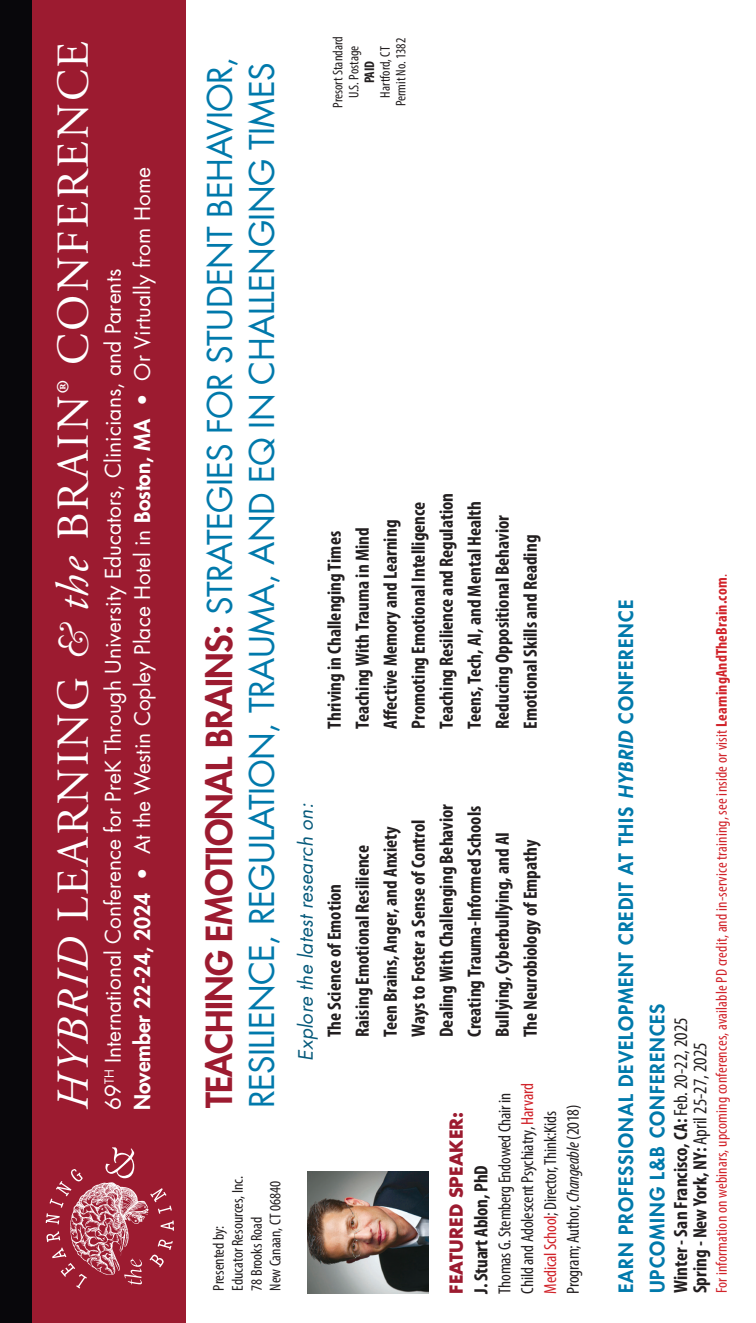
<style>
.page{position:relative;width:756px;height:1323px;background:#fff}
.page>*{position:absolute;margin:0;border:0;box-sizing:border-box;transform-origin:0 0}
.Topic_Group_Title_-_no_rule{font:45.5px "Adobe Garamond Pro";letter-spacing:.045em;color:#fff}
.Workshop__each_title{font:33.25px "Futura Std";letter-spacing:-.02em;color:#0079ab}
.Topic_Author_Description{font:21px "Futura Std";color:#fff}
.Topic__each_title{font:21px "Futura Std";color:#fff}
.Topic__each_title-2{font:800 21px "Futura Std";color:#fff}
.Paragraph_Style_6{font:700 condensed 19.25px "Myriad Pro";color:#231f20}
.t1{font:800 19.25px "Futura Std";letter-spacing:.05em;color:#0079ab}
.t2{font:italic 19.25px "Futura Std";letter-spacing:.01em;color:#075a7b}
.Paragraph_Style_6-2{font:condensed 17.5px/22.8px "Myriad Pro";letter-spacing:-.01em;color:#231f20}
.Paragraph_Style_6-3{font:700 17.5px "Futura Std";color:#9c1b30}
.t3{font:condensed 15.75px "Myriad Pro";letter-spacing:.01em;color:#d1232a}
.t4{font:condensed 15.75px "Myriad Pro";color:#231f20}
.t5{font:condensed 14px "Myriad Pro";color:#231f20}
.t6{font:700 condensed 14px "Myriad Pro";color:#231f20}
.s1{font-style:italic}
.s2{font-family:"Bernhard Modern Std";font-style:italic}
.s3{font-weight:800}
.s4{font-weight:800;font-size:35px;color:#9c1b30}
.s5{color:#d1232a}
.s6{font-weight:700}
.s7{font-weight:400}
</style>
<div class="page">
<div style="left:32px;top:0;width:154px;height:1323px;background:#9c1b30"></div>
<div style="left:0;top:0;width:32px;height:1323px;background:#08070b"></div>
<img style="left:307px;top:1172px;width:122px;height:122px">
<img style="left:70px;top:1183px;width:50px;height:92px">
<svg style="left:52px;top:1248px;width:35px;height:40px"></svg>
<svg style="left:46px;top:1231px;width:14px;height:11px"></svg>
<svg style="left:46px;top:1169px;width:37px;height:55px"></svg>
<svg style="left:150px;top:1239px;width:23px;height:28px"></svg>
<svg style="left:161px;top:1221px;width:13px;height:10px"></svg>
<svg style="left:150px;top:1188px;width:22px;height:26px"></svg>
<svg style="left:124px;top:1259px;width:18px;height:25px"></svg>
<svg style="left:105px;top:1147px;width:29px;height:31px"></svg>
<p class="Topic_Group_Title_-_no_rule" style="left:46px;top:1110px;width:1070px;rotate:-90deg"><span class="s1">HYBRID</span> LEARNING <span class="s2">&amp;</span> <span class="s1">the</span> BRAIN® CONFERENCE</p>
<p class="Topic__each_title" style="left:129px;top:880px;width:714px;rotate:-90deg">• At the Westin Copley Place Hotel in <span class="s3">Boston, MA</span> • Or Virtually from Home</p>
<p class="Topic_Author_Description" style="left:100px;top:1110px;width:842px;rotate:-90deg">69<sup>TH</sup> International Conference for PreK Through University Educators, Clinicians, and Parents</p>
<p class="Topic__each_title-2" style="left:129px;top:1110px;width:219px;rotate:-90deg">November 22-24, 2024</p>
<p class="Workshop__each_title" style="left:199px;top:1108px;width:1054px;rotate:-90deg"><span class="s4">TEACHING EMOTIONAL BRAINS:</span> STRATEGIES FOR STUDENT BEHAVIOR,</p>
<p class="Workshop__each_title" style="left:241px;top:1108px;width:1047px;rotate:-90deg">RESILIENCE, REGULATION, TRAUMA, AND EQ IN CHALLENGING TIMES</p>
<p class="t4" style="left:228px;top:1291px;width:116px;rotate:-90deg">Educator Resources, Inc.</p>
<p class="t4" style="left:247px;top:1291px;width:76px;rotate:-90deg">78 Brooks Road</p>
<p class="t4" style="left:209px;top:1291px;width:67px;rotate:-90deg">Presented by:</p>
<p class="t4" style="left:266px;top:1291px;width:111px;rotate:-90deg">New Canaan, CT 06840</p>
<p class="t5" style="left:330px;top:108px;width:73px;rotate:-90deg">Presort Standard</p>
<p class="t5" style="left:345px;top:98px;width:54px;rotate:-90deg">U.S. Postage</p>
<p class="t5" style="left:377px;top:98px;width:53px;rotate:-90deg">Hartford, CT</p>
<p class="t5" style="left:393px;top:106px;width:70px;rotate:-90deg">Permit No. 1382</p>
<p class="t6" style="left:361px;top:83px;width:24px;rotate:-90deg">PAID</p>
<p class="Paragraph_Style_6" style="left:323px;top:729px;width:199px;rotate:-90deg">Thriving in Challenging Times</p>
<p class="Paragraph_Style_6" style="left:351px;top:729px;width:203px;rotate:-90deg">Teaching With Trauma in Mind</p>
<p class="Paragraph_Style_6" style="left:379px;top:729px;width:210px;rotate:-90deg">Affective Memory and Learning</p>
<p class="Paragraph_Style_6" style="left:407px;top:729px;width:228px;rotate:-90deg">Promoting Emotional Intelligence</p>
<p class="Paragraph_Style_6" style="left:435px;top:729px;width:237px;rotate:-90deg">Teaching Resilience and Regulation</p>
<p class="Paragraph_Style_6" style="left:463px;top:729px;width:229px;rotate:-90deg">Teens, Tech, AI, and Mental Health</p>
<p class="Paragraph_Style_6" style="left:491px;top:729px;width:215px;rotate:-90deg">Reducing Oppositional Behavior</p>
<p class="Paragraph_Style_6" style="left:519px;top:729px;width:195px;rotate:-90deg">Emotional Skills and Reading</p>
<p class="t2" style="left:294px;top:1061px;width:259px;rotate:-90deg">Explore the latest research on:</p>
<p class="Paragraph_Style_6" style="left:322px;top:1037px;width:155px;rotate:-90deg">The Science of Emotion</p>
<p class="Paragraph_Style_6" style="left:350px;top:1037px;width:193px;rotate:-90deg">Raising Emotional Resilience</p>
<p class="Paragraph_Style_6" style="left:378px;top:1037px;width:212px;rotate:-90deg">Teen Brains, Anger, and Anxiety</p>
<p class="Paragraph_Style_6" style="left:406px;top:1037px;width:219px;rotate:-90deg">Ways to Foster a Sense of Control</p>
<p class="Paragraph_Style_6" style="left:434px;top:1037px;width:235px;rotate:-90deg">Dealing With Challenging Behavior</p>
<p class="Paragraph_Style_6" style="left:462px;top:1037px;width:233px;rotate:-90deg">Creating Trauma-Informed Schools</p>
<p class="Paragraph_Style_6" style="left:490px;top:1037px;width:207px;rotate:-90deg">Bullying, Cyberbullying, and AI</p>
<p class="Paragraph_Style_6" style="left:518px;top:1037px;width:199px;rotate:-90deg">The Neurobiology of Empathy</p>
<p class="Paragraph_Style_6-3" style="left:445px;top:1294px;width:183px;rotate:-90deg">FEATURED SPEAKER:</p>
<p class="Paragraph_Style_6" style="left:469px;top:1294px;width:130px;rotate:-90deg">J. Stuart Ablon, PhD</p>
<p class="Paragraph_Style_6-2" style="left:493px;top:1294px;width:212px;rotate:-90deg">Thomas G. Stemberg Endowed Chair in Child and Adolescent Psychiatry, <span class="s5">Harvard Medical School</span>; Director, Think:Kids Program; Author, <span class="s1">Changeable</span> (2018)</p>
<p class="t1" style="left:614px;top:1293px;width:695px;rotate:-90deg">EARN PROFESSIONAL DEVELOPMENT CREDIT AT THIS <span class="s1">HYBRID</span> CONFERENCE</p>
<p class="t1" style="left:645px;top:1293px;width:291px;rotate:-90deg">UPCOMING L&amp;B CONFERENCES</p>
<p class="t3" style="left:712px;top:1293px;width:720px;rotate:-90deg">For information on webinars, upcoming conferences, available PD credit, and in-service training, see inside or visit <span class="s6">LearningAndTheBrain.com</span>.</p>
<p class="Paragraph_Style_6" style="left:669px;top:1293px;width:277px;rotate:-90deg">Winter - San Francisco, CA: <span class="s7">Feb. 20-22, 2025</span></p>
<p class="Paragraph_Style_6" style="left:688px;top:1293px;width:252px;rotate:-90deg">Spring - New York, NY: <span class="s7">April 25-27, 2025</span></p>
</div>
